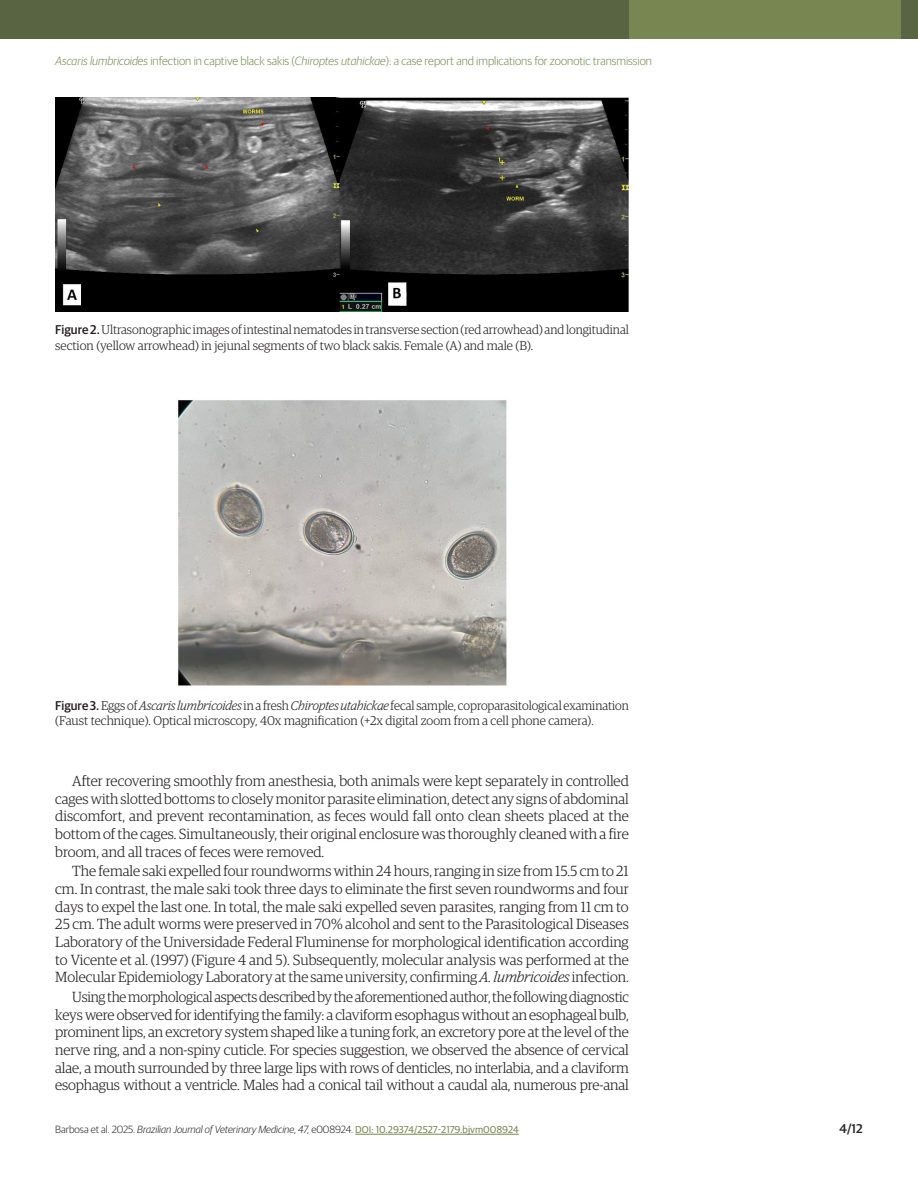
<style>
.page{position:relative;width:918px;height:1188px;background:#fff}
.page>*{position:absolute;margin:0;border:0;box-sizing:border-box;transform-origin:0 0}
.Paragraph{font:300 14.7px/17.7px "Guardian Egyptian";letter-spacing:-.005em;color:#231f20;text-align:justify}
.FigureCaption{font:300 12.75px/15.3px "Guardian Egyptian";color:#231f20}
.t1{font:500 12.75px "Guardian Sans";color:#231f20}
.t2{font:300 12px "Guardian Sans";color:#788751}
.t3{font:italic 300 10.5px "Guardian Sans";color:#231f20}
.s1{font-style:italic}
.s2{font-family:"Guardian Sans";font-weight:500}
.s3{font-style:normal}
.s4{font-weight:400;font-style:normal;font-size:10.05px;color:#788751}
</style>
<div class="page">
<hr style="left:355px;top:1134px;width:164px;height:1px;background:#788751">
<div style="left:623px;top:0;width:295px;height:38px;background:#788751"></div>
<div style="left:0;top:0;width:629px;height:38px;background:#596443"></div>
<div style="left:901px;top:0;width:17px;height:38px;background:#596443"></div>
<img style="left:55px;top:98px;width:574px;height:213px">
<img style="left:178px;top:400px;width:329px;height:286px">
<p class="t2" style="left:55px;top:52px;width:598px"><span class="s1">Ascaris lumbricoides</span> infection in captive black sakis (<span class="s1">Chiroptes utahickae</span>): a case report and implications for zoonotic transmission</p>
<p class="FigureCaption" style="left:55px;top:321px;width:575px"><span class="s2">Figure 2.</span> Ultrasonographic images of intestinal nematodes in transverse section (red arrowhead) and longitudinal section (yellow arrowhead) in jejunal segments of two black sakis. Female (A) and male (B).</p>
<p class="FigureCaption" style="left:55px;top:697px;width:575px"><span class="s2">Figure 3.</span> Eggs of <span class="s1">Ascaris lumbricoides</span> in a fresh <span class="s1">Chiroptes utahickae</span> fecal sample, coproparasitological examination (Faust technique). Optical microscopy, 40x magnification (+2x digital zoom from a cell phone camera).</p>
<p class="Paragraph" style="left:55px;top:771px;width:575px;text-indent:17px">After recovering smoothly from anesthesia, both animals were kept separately in controlled cages with slotted bottoms to closely monitor parasite elimination, detect any signs of abdominal discomfort, and prevent recontamination, as feces would fall onto clean sheets placed at the bottom of the cages. Simultaneously, their original enclosure was thoroughly cleaned with a fire broom, and all traces of feces were removed.</p>
<p class="Paragraph" style="left:55px;top:862px;width:575px;text-indent:17px">The female saki expelled four roundworms within 24 hours, ranging in size from 15.5 cm to 21 cm. In contrast, the male saki took three days to eliminate the first seven roundworms and four days to expel the last one. In total, the male saki expelled seven parasites, ranging from 11 cm to 25 cm. The adult worms were preserved in 70% alcohol and sent to the Parasitological Diseases Laboratory of the Universidade Federal Fluminense for morphological identification according to Vicente et al. (1997) (Figure 4 and 5). Subsequently, molecular analysis was performed at the Molecular Epidemiology Laboratory at the same university, confirming <span class="s1">A. lumbricoides</span> infection.</p>
<p class="Paragraph" style="left:55px;top:987px;width:575px;text-indent:17px">Using the morphological aspects described by the aforementioned author, the following diagnostic keys were observed for identifying the family: a claviform esophagus without an esophageal bulb, prominent lips, an excretory system shaped like a tuning fork, an excretory pore at the level of the nerve ring, and a non-spiny cuticle. For species suggestion, we observed the absence of cervical alae, a mouth surrounded by three large lips with rows of denticles, no interlabia, and a claviform esophagus without a ventricle. Males had a conical tail without a caudal ala, numerous pre-anal</p>
<p class="t3" style="left:55px;top:1122px;width:465px"><span class="s3">Barbosa et al. 2025.</span> Brazilian Journal of Veterinary Medicine, 47, <span class="s3">e008924.</span> <span class="s4">DOI: 10.29374/2527-2179.bjvm008924</span></p>
<p class="t1" style="left:839px;top:1119px;width:25px">4/12</p>
</div>
